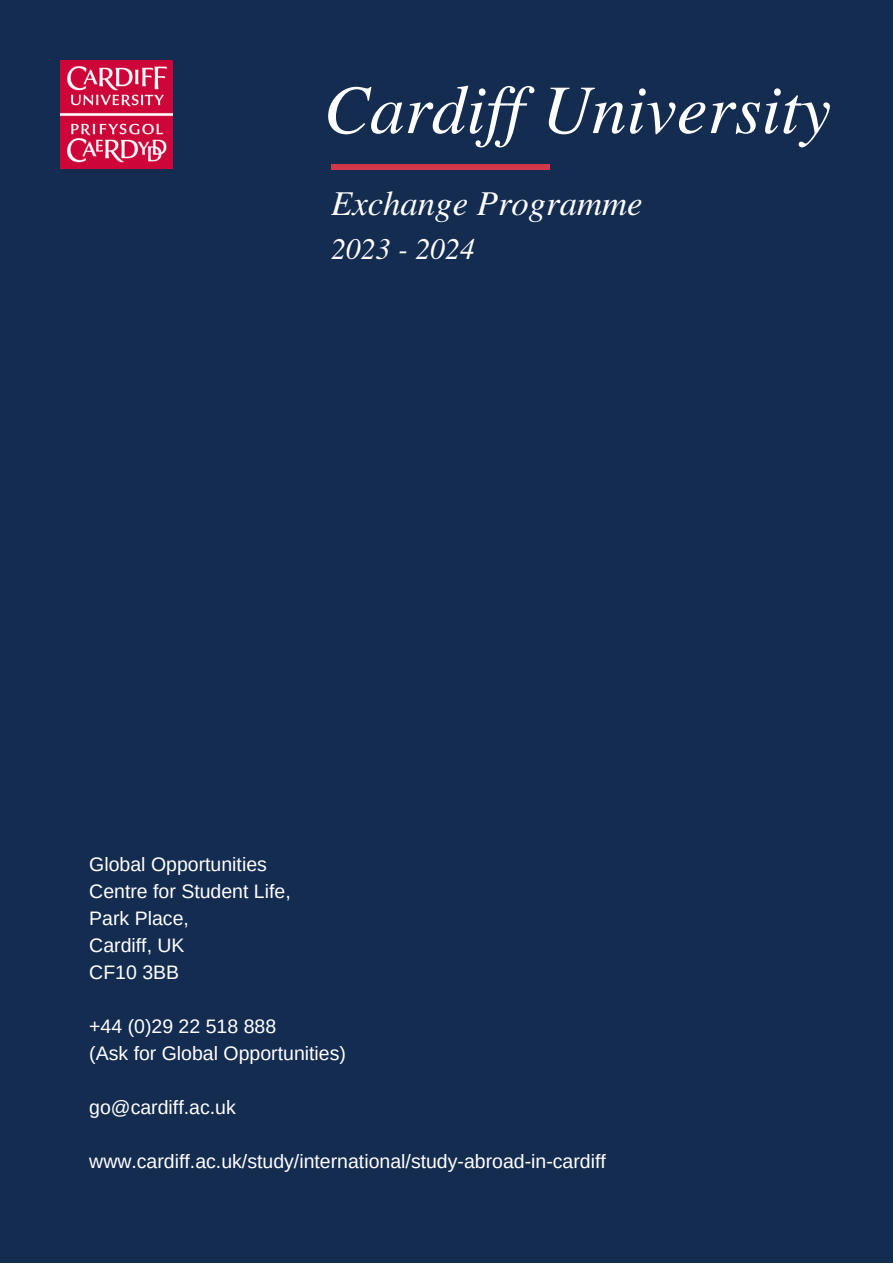
<style>
.page{position:relative;width:893px;height:1264px;background:#fff}
.page>*{position:absolute;margin:0;border:0;box-sizing:border-box;transform-origin:0 0}
.t1{font:italic 69.45px "Te X Gyre Termes";color:#fff}
.t2{font:italic 34.65px "Te X Gyre Termes";color:#fff}
.t3{font:italic 29.7px "Te X Gyre Termes";color:#fff}
.t4{font:19.5px/27px "Arimo";color:#fff}
</style>
<div class="page">
<div style="left:0;top:0;width:892px;height:1262px;background:#152c51"></div>
<img style="left:60px;top:60px;width:112px;height:108px">
<div style="left:331px;top:164px;width:218px;height:6px;background:#d3374a"></div>
<h1 class="t1" style="left:323px;top:59px;width:509px">Cardif University</h1>
<h2 class="t2" style="left:331px;top:178px;width:313px">Exchange Programme</h2>
<h3 class="t3" style="left:331px;top:227px;width:145px">2023 - 2024</h3>
<p class="t4" style="left:89px;top:851px;width:203px">Global Opportunities<br>Centre for Student Life,<br>Park Place,<br>Cardiff, UK<br>CF10 3BB</p>
<p class="t4" style="left:89px;top:1013px;width:258px">+44 (0)29 22 518 888<br>(Ask for Global Opportunities)</p>
<p class="t4" style="left:89px;top:1094px;width:148px">go@cardiff.ac.uk</p>
<p class="t4" style="left:89px;top:1147px;width:518px">www.cardiff.ac.uk/study/international/study-abroad-in-cardiff</p>
</div>
